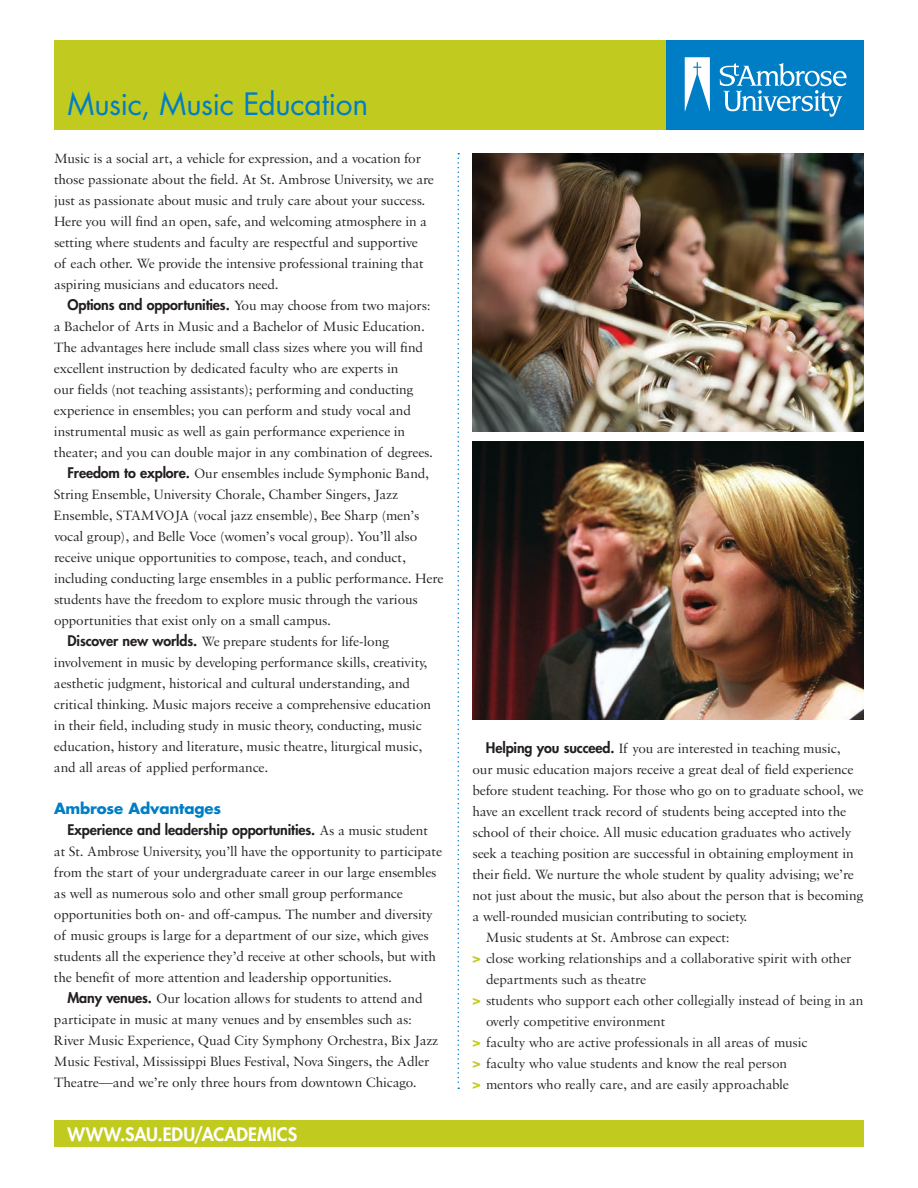
<style>
.page{position:relative;width:918px;height:1188px;background:#fff}
.page>*{position:absolute;margin:0;border:0;box-sizing:border-box;transform-origin:0 0}
.MAIN_header{font:30px "Futura Std";letter-spacing:-.015em;color:#007ec5}
.MAIN_footer{font:800 18px "Futura Std";letter-spacing:.005em;color:#fff}
.head{font:700 15px "Futura Std";letter-spacing:-.01em;color:#007ec5}
.graph2{font:14.25px/21px "Sabon MT Pro";letter-spacing:-.01em;color:#231f20}
.intrograph{font:14.25px/21px "Sabon MT Pro";letter-spacing:-.01em;color:#231f20}
.p9hang{font:14.25px/21px "Sabon MT Pro";letter-spacing:-.01em;color:#262324}
.s1{font-family:"Futura Std";font-weight:800}
.s2{font-family:"Futura Std";font-weight:800;color:#c2cc21}
</style>
<div class="page">
<div style="left:54px;top:1120px;width:810px;height:28px;background:#c1cb1f"></div>
<div style="left:54px;top:40px;width:612px;height:90px;background:#c1cb1f"></div>
<div style="left:666px;top:40px;width:198px;height:90px;background:#007ec5"></div>
<svg style="left:685px;top:57px;width:25px;height:54px"></svg>
<svg style="left:720px;top:63px;width:127px;height:54px"></svg>
<img style="left:472px;top:153px;width:392px;height:279px">
<img style="left:472px;top:441px;width:392px;height:279px">
<svg style="left:458px;top:153px;width:1px;height:936px"></svg>
<p class="MAIN_header" style="left:68px;top:85px;width:302px">Music, Music Education</p>
<p class="intrograph" style="left:54px;top:148px;width:382px">Music is a social art, a vehicle for expression, and a vocation for those passionate about the field. At St. Ambrose University, we are just as passionate about music and truly care about your success.<br>Here you will find an open, safe, and welcoming atmosphere in a setting where students and faculty are respectful and supportive<br>of each other. We provide the intensive professional training that aspiring musicians and educators need.</p>
<p class="graph2" style="left:54px;top:295px;width:381px;text-indent:14px"><span class="s1">Options and opportunities.</span> You may choose from two majors: a Bachelor of Arts in Music and a Bachelor of Music Education.<br>The advantages here include small class sizes where you will find excellent instruction by dedicated faculty who are experts in<br>our fields (not teaching assistants); performing and conducting experience in ensembles; you can perform and study vocal and instrumental music as well as gain performance experience in theater; and you can double major in any combination of degrees.</p>
<p class="graph2" style="left:54px;top:463px;width:391px;text-indent:14px"><span class="s1">Freedom to explore.</span> Our ensembles include Symphonic Band, String Ensemble, University Chorale, Chamber Singers, Jazz Ensemble, STAMVOJA (vocal jazz ensemble), Bee Sharp (men’s vocal group), and Belle Voce (women’s vocal group). You’ll also receive unique opportunities to compose, teach, and conduct, including conducting large ensembles in a public performance. Here students have the freedom to explore music through the various opportunities that exist only on a small campus.</p>
<p class="graph2" style="left:54px;top:631px;width:379px;text-indent:14px"><span class="s1">Discover new worlds.</span> We prepare students for life-long involvement in music by developing performance skills, creativity, aesthetic judgment, historical and cultural understanding, and critical thinking. Music majors receive a comprehensive education in their field, including study in music theory, conducting, music education, history and literature, music theatre, liturgical music, and all areas of applied performance.</p>
<p class="head" style="left:54px;top:799px;width:169px">Ambrose Advantages</p>
<p class="graph2" style="left:54px;top:820px;width:390px;text-indent:14px"><span class="s1">Experience and leadership opportunities.</span> As a music student at St. Ambrose University, you’ll have the opportunity to participate from the start of your undergraduate career in our large ensembles as well as numerous solo and other small group performance opportunities both on- and off-campus. The number and diversity of music groups is large for a department of our size, which gives students all the experience they’d receive at other schools, but with the benefit of more attention and leadership opportunities.</p>
<p class="graph2" style="left:54px;top:988px;width:386px;text-indent:13px"><span class="s1">Many venues.</span> Our location allows for students to attend and participate in music at many venues and by ensembles such as:<br>River Music Experience, Quad City Symphony Orchestra, Bix Jazz Music Festival, Mississippi Blues Festival, Nova Singers, the Adler Theatre—and we’re only three hours from downtown Chicago.</p>
<p class="MAIN_footer" style="left:68px;top:1123px;width:231px">WWW.SAU.EDU/ACADEMICS</p>
<p class="graph2" style="left:472px;top:737px;width:393px;text-indent:14px"><span class="s1">Helping you succeed.</span> If you are interested in teaching music, our music education majors receive a great deal of field experience before student teaching. For those who go on to graduate school, we have an excellent track record of students being accepted into the school of their choice. All music education graduates who actively seek a teaching position are successful in obtaining employment in their field. We nurture the whole student by quality advising; we’re not just about the music, but also about the person that is becoming a well-rounded musician contributing to society.</p>
<p class="graph2" style="left:486px;top:926px;width:245px">Music students at St. Ambrose can expect:</p>
<p class="p9hang" style="left:486px;top:947px;width:367px;text-indent:-14px"><span class="s2">&gt;</span> close working relationships and a collaborative spirit with other departments such as theatre</p>
<p class="p9hang" style="left:486px;top:989px;width:379px;text-indent:-14px"><span class="s2">&gt;</span> students who support each other collegially instead of being in an overly competitive environment</p>
<p class="p9hang" style="left:472px;top:1031px;width:337px"><span class="s2">&gt;</span> faculty who are active professionals in all areas of music</p>
<p class="p9hang" style="left:472px;top:1052px;width:316px"><span class="s2">&gt;</span> faculty who value students and know the real person</p>
<p class="p9hang" style="left:472px;top:1073px;width:318px"><span class="s2">&gt;</span> mentors who really care, and are easily approachable</p>
</div>
